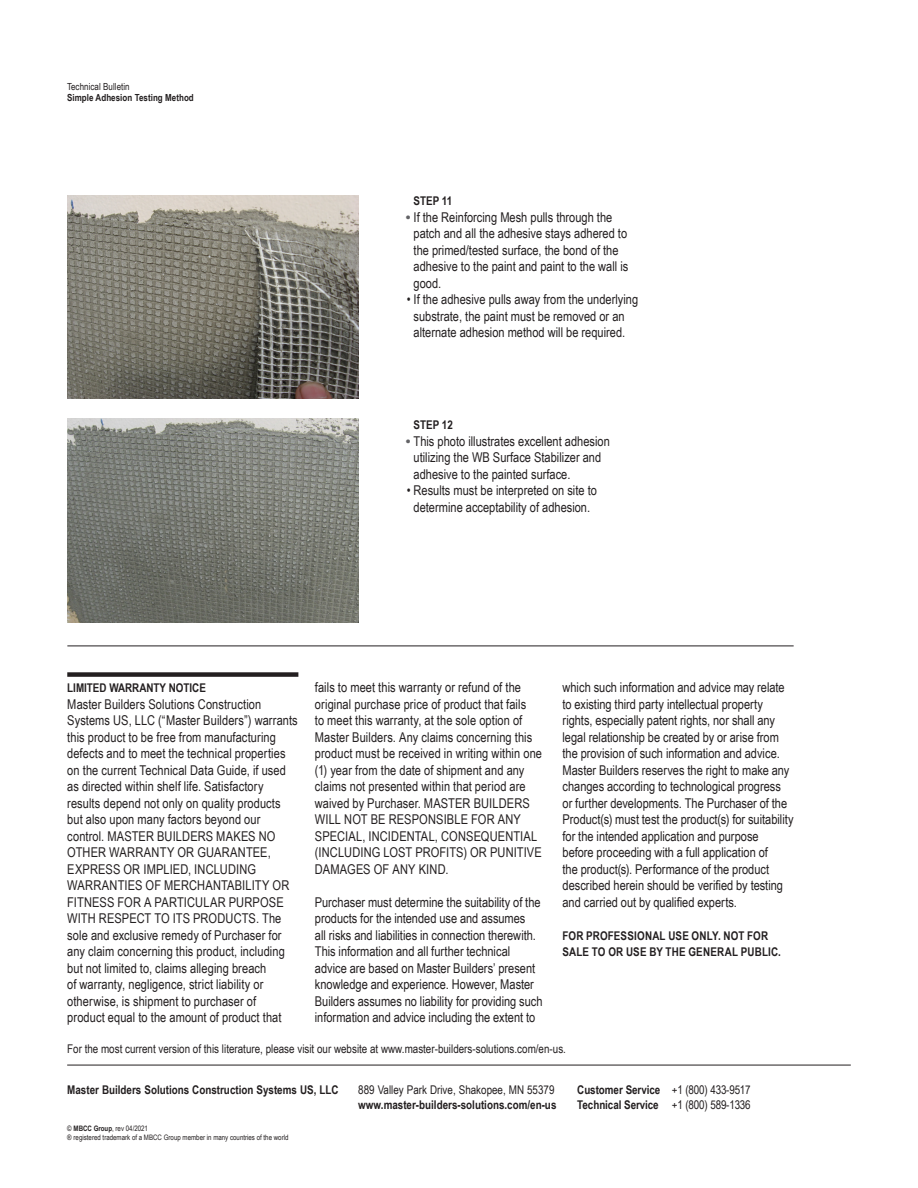
<style>
.page{position:relative;width:918px;height:1188px;background:#fff}
.page>*{position:absolute;margin:0;border:0;box-sizing:border-box;transform-origin:0 0}
.t1{font:13.5px/16.5px "Arial Narrow";color:#231f20}
.t2{font:700 12px/16.5px "Arial Narrow";color:#231f20}
.t3{font:12px "Arial Narrow";color:#231f20}
.t4{font:700 9.75px "Arial Narrow";letter-spacing:.005em;color:#231f20}
.t5{font:9.75px "Arial Narrow";letter-spacing:.005em;color:#231f20}
.t6{font:7.5px/9px "Arial Narrow";color:#231f20}
.s1{font-family:"Arial";font-weight:700;color:#636366}
.s2{font-weight:400}
.s3{font-weight:700}
</style>
<div class="page">
<hr style="left:67px;top:1065px;width:784px;height:1px;background:#231f20">
<img style="left:67px;top:195px;width:292px;height:204px">
<img style="left:67px;top:419px;width:292px;height:203px">
<div style="left:67px;top:672px;width:231px;height:5px;background:#231f20"></div>
<hr style="left:67px;top:646px;width:727px;height:1px;background:#231f20">
<p class="t5" style="left:67px;top:79px;width:64px">Technical Bulletin</p>
<p class="t4" style="left:67px;top:92px;width:128px">Simple Adhesion Testing Method</p>
<p class="t2" style="left:414px;top:193px;width:40px">STEP 11</p>
<p class="t1" style="left:414px;top:208px;width:216px;text-indent:-8px"><span class="s1">•</span> If the Reinforcing Mesh pulls through the patch and all the adhesive stays adhered to the primed/tested surface, the bond of the adhesive to the paint and paint to the wall is good.</p>
<p class="t1" style="left:407px;top:291px;width:233px;text-align:center">• If the adhesive pulls away from the underlying substrate, the paint must be removed or an alternate adhesion method will be required.</p>
<p class="t2" style="left:414px;top:417px;width:41px">STEP 12</p>
<p class="t1" style="left:414px;top:432px;width:198px;text-indent:-8px"><span class="s1">•</span> This photo illustrates excellent adhesion utilizing the WB Surface Stabilizer and adhesive to the painted surface.</p>
<p class="t1" style="left:407px;top:482px;width:192px;text-align:center">• Results must be interpreted on site to determine acceptability of adhesion.</p>
<p class="t2" style="left:67px;top:680px;width:140px">LIMITED WARRANTY NOTICE</p>
<p class="t1" style="left:67px;top:695px;width:232px">Master Builders Solutions Construction Systems US, LLC (“Master Builders”) warrants this product to be free from manufacturing defects and to meet the technical properties on the current Technical Data Guide, if used as directed within shelf life. Satisfactory results depend not only on quality products but also upon many factors beyond our control. MASTER BUILDERS MAKES NO OTHER WARRANTY OR GUARANTEE, EXPRESS OR IMPLIED, INCLUDING WARRANTIES OF MERCHANTABILITY OR FITNESS FOR A PARTICULAR PURPOSE WITH RESPECT TO ITS PRODUCTS. The sole and exclusive remedy of Purchaser for any claim concerning this product, including but not limited to, claims alleging breach<br>of warranty, negligence, strict liability or otherwise, is shipment to purchaser of<br>product equal to the amount of product that</p>
<p class="t1" style="left:315px;top:679px;width:229px">fails to meet this warranty or refund of the original purchase price of product that fails<br>to meet this warranty, at the sole option of Master Builders. Any claims concerning this product must be received in writing within one (1) year from the date of shipment and any claims not presented within that period are waived by Purchaser. MASTER BUILDERS WILL NOT BE RESPONSIBLE FOR ANY SPECIAL, INCIDENTAL, CONSEQUENTIAL (INCLUDING LOST PROFITS) OR PUNITIVE DAMAGES OF ANY KIND.</p>
<p class="t1" style="left:315px;top:893px;width:229px">Purchaser must determine the suitability of the products for the intended use and assumes<br>all risks and liabilities in connection therewith.<br>This information and all further technical advice are based on Master Builders’ present knowledge and experience. However, Master Builders assumes no liability for providing such information and advice including the extent to</p>
<p class="t1" style="left:563px;top:679px;width:233px">which such information and advice may relate to existing third party intellectual property rights, especially patent rights, nor shall any legal relationship be created by or arise from the provision of such information and advice.<br>Master Builders reserves the right to make any changes according to technological progress or further developments. The Purchaser of the Product(s) must test the product(s) for suitability for the intended application and purpose<br>before proceeding with a full application of<br>the product(s). Performance of the product described herein should be verified by testing and carried out by qualified experts.</p>
<p class="t2" style="left:563px;top:927px;width:220px">FOR PROFESSIONAL USE ONLY. NOT FOR<br>SALE TO OR USE BY THE GENERAL PUBLIC.</p>
<p class="t3" style="left:67px;top:1039px;width:500px">For the most current version of this literature, please visit our website at www.master-builders-solutions.com/en-us.</p>
<p class="t2" style="left:67px;top:1082px;width:273px">Master Builders Solutions Construction Systems US, LLC</p>
<p class="t3" style="left:358px;top:1081px;width:198px">889 Valley Park Drive, Shakopee, MN 55379</p>
<p class="t2" style="left:577px;top:1082px;width:175px">Customer Service <span class="s2">+1 (800) 433-9517</span></p>
<p class="t2" style="left:358px;top:1097px;width:200px">www.master-builders-solutions.com/en-us</p>
<p class="t2" style="left:577px;top:1097px;width:175px">Technical Service <span class="s2">+1 (800) 589-1336</span></p>
<p class="t6" style="left:67px;top:1124px;width:223px">© <span class="s3">MBCC Group</span>, rev 04/2021<br>® registered trademark of a MBCC Group member in many countries of the world</p>
</div>
